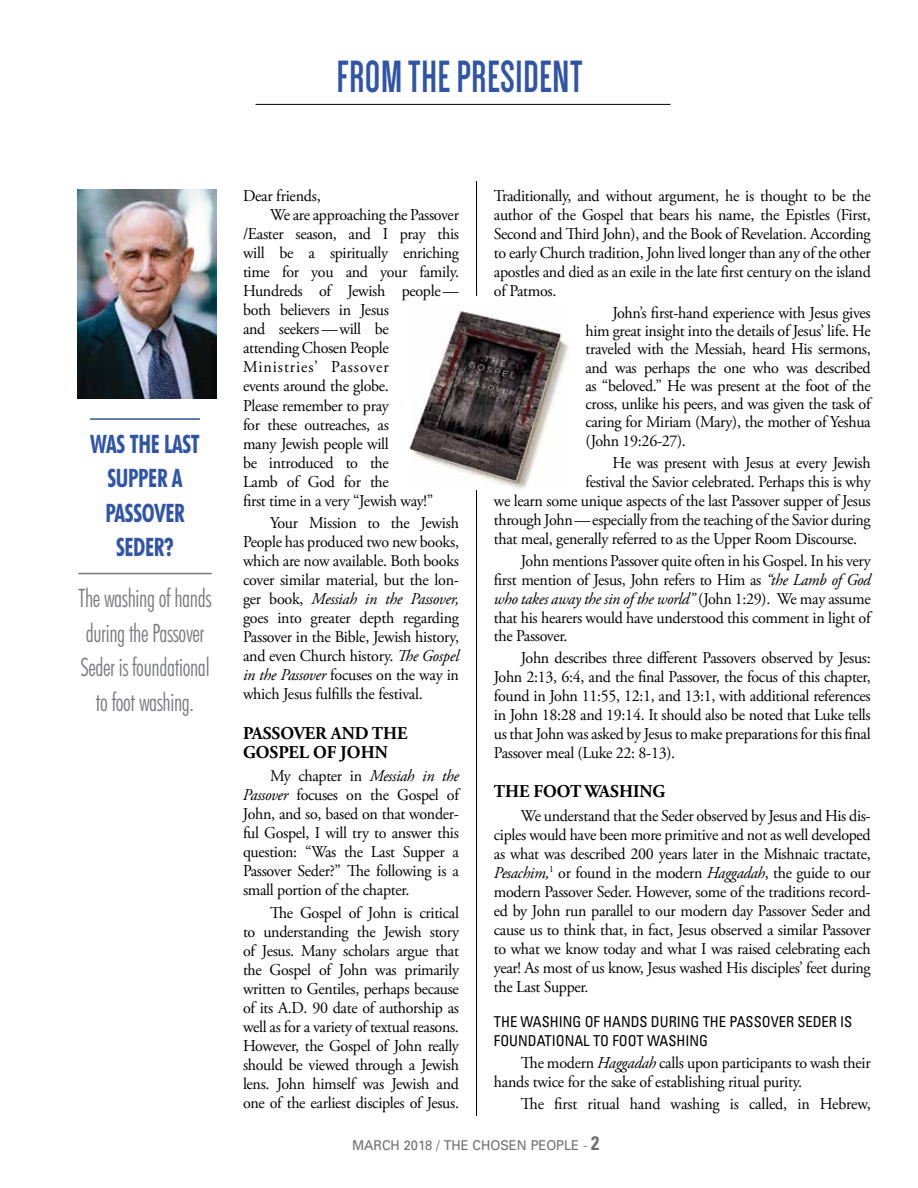
<style>
.page{position:relative;width:918px;height:1188px;background:#fff}
.page>*{position:absolute;margin:0;border:0;box-sizing:border-box;transform-origin:0 0}
.t1{font:700 46.5px "Dense";letter-spacing:.02em;color:#3155a6;scale:.9 1}
.t2{font:300 condensed 25.5px/34.5px "Futura BT";letter-spacing:-.015em;color:#797a7d;text-align:center;scale:.9 1}
.t3{font:700 condensed 25.5px/34.5px "Futura BT";letter-spacing:-.015em;color:#3155a6;text-align:center;scale:.9 1}
.t4{font:700 18px/19px "Adobe Garamond Pro";color:#000}
.t5{font:16.5px/19px "Adobe Garamond Pro";letter-spacing:-.02em;color:#000;text-align:justify}
.t6{font:16.5px "Adobe Garamond Pro";letter-spacing:.06em;color:#000}
.t7{font:condensed 15px/19.5px "Univers";color:#000}
.t8{font:13.5px "Univers";color:#6d6e71;scale:.95 1}
.s1{font-style:italic}
.s2{font-weight:700;font-stretch:condensed;font-size:19.5px}
</style>
<div class="page">
<img style="left:78px;top:189px;width:139px;height:209px">
<hr style="left:90px;top:418px;width:110px;height:2px;background:#3155a6">
<hr style="left:78px;top:573px;width:134px;height:1px;background:#797a7d">
<hr style="left:256px;top:104px;width:414px;height:1px;background:#000">
<hr style="left:476px;top:489px;width:1px;height:627px;background:#000">
<hr style="left:476px;top:181px;width:1px;height:115px;background:#000">
<img style="left:409px;top:311px;width:160px;height:178px">
<h1 class="t1" style="left:337px;top:54px;width:275px">FROM THE PRESIDENT</h1>
<h2 class="t3" style="left:90px;top:426px;width:123px">WAS THE LAST<br>SUPPER A<br>PASSOVER<br>SEDER?</h2>
<h2 class="t2" style="left:78px;top:581px;width:149px">The washing of hands during the Passover<br>Seder is foundational to foot washing.</h2>
<p class="t5" style="left:243px;top:187px;width:79px">Dear friends,</p>
<p class="t5" style="left:270px;top:206px;width:190px">We are approaching the Passover</p>
<p class="t5" style="left:243px;top:225px;width:217px">/Easter season, and I pray this</p>
<p class="t5" style="left:243px;top:244px;width:217px">will be a spiritually enriching</p>
<p class="t5" style="left:243px;top:263px;width:218px">time for you and your family.</p>
<p class="t5" style="left:243px;top:282px;width:218px">Hundreds of Jewish people —</p>
<p class="t5" style="left:243px;top:301px;width:147px">both believers in Jesus</p>
<p class="t5" style="left:243px;top:320px;width:147px">and seekers —will be</p>
<p class="t5" style="left:243px;top:339px;width:147px">attending Chosen People</p>
<p class="t6" style="left:243px;top:357px;width:147px">Ministries’ Passover</p>
<p class="t5" style="left:243px;top:377px;width:147px">events around the globe.</p>
<p class="t5" style="left:243px;top:396px;width:147px">Please remember to pray</p>
<p class="t5" style="left:243px;top:415px;width:147px">for these outreaches, as</p>
<p class="t5" style="left:243px;top:434px;width:147px">many Jewish people will</p>
<p class="t5" style="left:243px;top:454px;width:147px">be introduced to the</p>
<p class="t5" style="left:243px;top:473px;width:147px">Lamb of God for the</p>
<p class="t5" style="left:243px;top:492px;width:192px">first time in a very “Jewish way!”</p>
<p class="t5" style="left:243px;top:514px;width:218px;text-indent:27px">Your Mission to the Jewish People has produced two new books, which are now available. Both books cover similar material, but the lon&shy;ger book, <span class="s1">Messiah in the Passover, </span>goes into greater depth regarding Passover in the Bible, Jewish history, and even Church history. <span class="s1">The Gospel in the Passover</span> focuses on the way in which Jesus fulfills the festival.</p>
<p class="t4" style="left:243px;top:724px;width:166px">PASSOVER AND THE<br>GOSPEL OF JOHN</p>
<p class="t5" style="left:243px;top:767px;width:218px;text-indent:27px">My chapter in <span class="s1">Messiah in the Passover</span> focuses on the Gospel of John, and so, based on that wonder&shy;ful Gospel, I will try to answer this question: “Was the Last Supper a Passover Seder?” The following is a small portion of the chapter.</p>
<p class="t5" style="left:243px;top:903px;width:218px;text-indent:27px">The Gospel of John is critical to understanding the Jewish story of Jesus. Many scholars argue that the Gospel of John was primarily written to Gentiles, perhaps because of its A.D. 90 date of authorship as well as for a variety of textual reasons.<br>However, the Gospel of John really should be viewed through a Jewish lens. John himself was Jewish and one of the earliest disciples of Jesus.</p>
<p class="t5" style="left:494px;top:187px;width:378px">Traditionally, and without argument, he is thought to be the author of the Gospel that bears his name, the Epistles (First, Second and Third John), and the Book of Revelation. According to early Church tradition, John lived longer than any of the other apostles and died as an exile in the late first century on the island of Patmos.</p>
<p class="t5" style="left:585px;top:304px;width:287px;line-height:18.3px;text-indent:27px">John’s first-hand experience with Jesus gives him great insight into the details of Jesus’ life. He traveled with the Messiah, heard His sermons, and was perhaps the one who was described as “beloved.” He was present at the foot of the cross, unlike his peers, and was given the task of caring for Miriam (Mary), the mother of Yeshua (John 19:26-27).</p>
<p class="t5" style="left:612px;top:454px;width:260px">He was present with Jesus at every Jewish</p>
<p class="t5" style="left:585px;top:473px;width:287px">festival the Savior celebrated. Perhaps this is why</p>
<p class="t5" style="left:494px;top:492px;width:378px">we learn some unique aspects of the last Passover supper of Jesus</p>
<p class="t5" style="left:494px;top:511px;width:378px">through John—especially from the teaching of the Savior during</p>
<p class="t5" style="left:494px;top:530px;width:365px">that meal, generally referred to as the Upper Room Discourse.</p>
<p class="t5" style="left:494px;top:552px;width:378px;text-indent:27px">John mentions Passover quite often in his Gospel. In his very first mention of Jesus, John refers to Him as <span class="s1">“the Lamb of God who takes away the sin of the world”</span> (John 1:29). We may assume that his hearers would have understood this comment in light of the Passover.</p>
<p class="t5" style="left:494px;top:649px;width:378px;text-indent:27px">John describes three different Passovers observed by Jesus:<br>John 2:13, 6:4, and the final Passover, the focus of this chapter, found in John 11:55, 12:1, and 13:1, with additional references in John 18:28 and 19:14. It should also be noted that Luke tells us that John was asked by Jesus to make preparations for this final Passover meal (Luke 22: 8-13).</p>
<p class="t4" style="left:494px;top:782px;width:173px">THE FOOT WASHING</p>
<p class="t5" style="left:494px;top:806px;width:378px;text-indent:27px">We understand that the Seder observed by Jesus and His dis&shy;ciples would have been more primitive and not as well developed as what was described 200 years later in the Mishnaic tractate, <span class="s1">Pesachim,</span><sup>1</sup> or found in the modern <span class="s1">Haggadah</span>, the guide to our modern Passover Seder. However, some of the traditions record&shy;ed by John run parallel to our modern day Passover Seder and cause us to think that, in fact, Jesus observed a similar Passover to what we know today and what I was raised celebrating each year! As most of us know, Jesus washed His disciples’ feet during the Last Supper.</p>
<p class="t7" style="left:494px;top:1011px;width:360px">THE WASHING OF HANDS DURING THE PASSOVER SEDER IS<br>FOUNDATIONAL TO FOOT WASHING</p>
<p class="t5" style="left:494px;top:1054px;width:378px;text-indent:27px">The modern <span class="s1">Haggadah</span> calls upon participants to wash their hands twice for the sake of establishing ritual purity.</p>
<p class="t5" style="left:521px;top:1094px;width:351px">The first ritual hand washing is called, in Hebrew,</p>
<p class="t8" style="left:352px;top:1137px;width:262px">MARCH 2018 / THE CHOSEN PEOPLE - <span class="s2">2</span></p>
</div>
